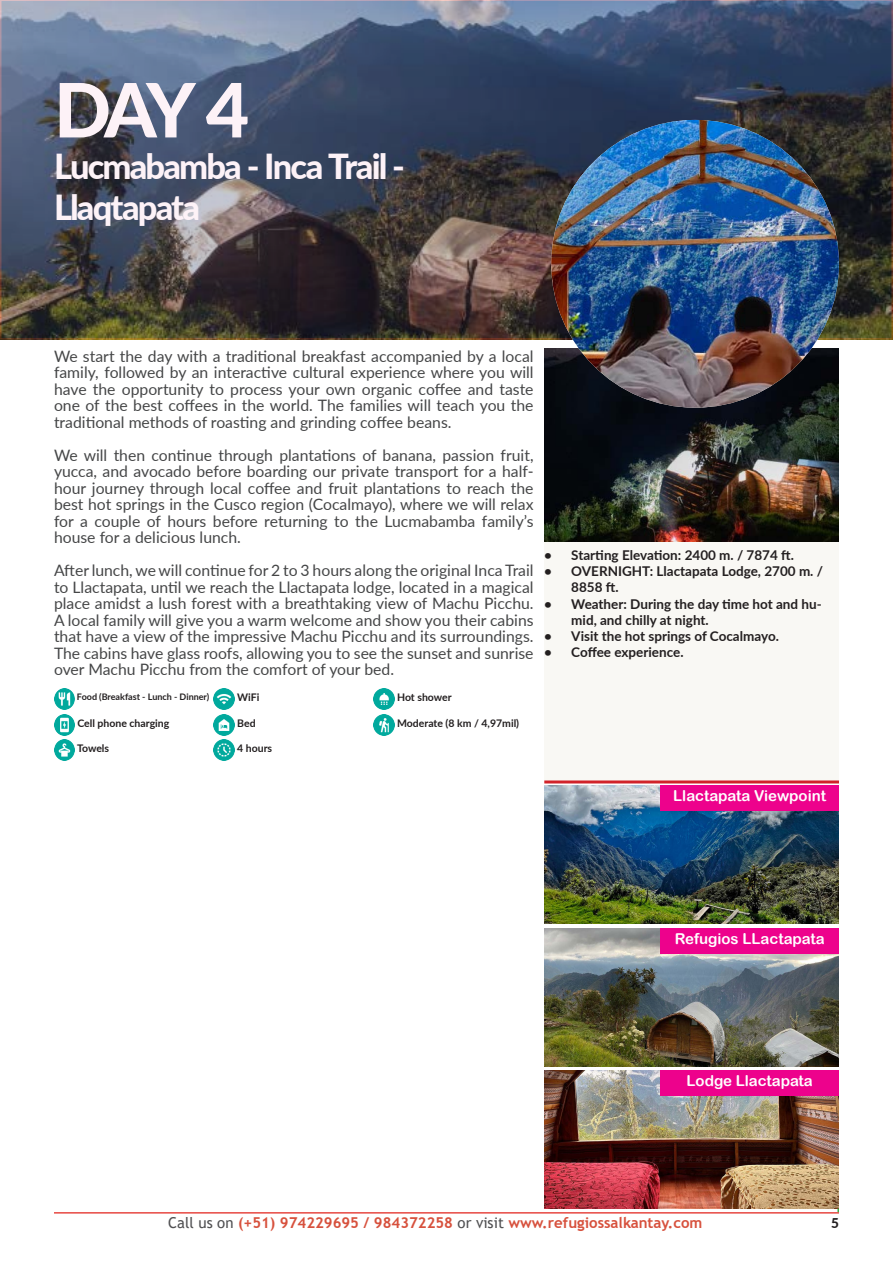
<style>
.page{position:relative;width:893px;height:1263px;background:#fff}
.page>*{position:absolute;margin:0;border:0;box-sizing:border-box;transform-origin:0 0}
.t1{font:800 75px "Lato";color:#fdf2f7}
.t2{font:800 34.5px/41.4px "Lato";letter-spacing:-.055em;color:#fdf2f7}
.t3{font:15.75px/16.5px "Lato";color:#454647;text-align:justify}
.t4{font:700 15px "Trebuchet MS";color:#d7513d}
.t5{font:15px "Arial Rounded MT Bold";color:#fff}
.t6{font:700 13.5px/16.2px "Lato";color:#231f20}
.t7{font:800 13.5px "Lato";color:#231f20}
.t8{font:700 10.5px "Lato";color:#231f20}
.t9{font:700 9px "Lato";color:#231f20}
.s1{font-weight:400;color:#505052}
</style>
<div class="page">
<div style="left:544px;top:542px;width:295px;height:238px;background:#f9f8f4"></div>
<hr style="left:544px;top:780px;width:295px;height:3px;background:#d1232a">
<img style="left:0;top:0;width:893px;height:340px">
<img style="left:544px;top:786px;width:295px;height:138px">
<img style="left:544px;top:928px;width:295px;height:138px">
<img style="left:544px;top:1070px;width:295px;height:138px">
<div style="left:660px;top:786px;width:179px;height:25px;background:#ed028c"></div>
<div style="left:660px;top:928px;width:179px;height:25px;background:#ed028c"></div>
<div style="left:660px;top:1070px;width:179px;height:25px;background:#ed028c"></div>
<img style="left:544px;top:349px;width:295px;height:193px">
<img style="left:551px;top:120px;width:288px;height:288px;border-radius:144px">
<hr style="left:54px;top:1212px;width:785px;height:1px;background:#e74842">
<img style="left:54px;top:689px;width:21px;height:21px">
<img style="left:54px;top:714px;width:21px;height:21px">
<img style="left:54px;top:740px;width:21px;height:21px">
<img style="left:214px;top:689px;width:21px;height:21px">
<img style="left:214px;top:714px;width:21px;height:21px">
<img style="left:214px;top:740px;width:21px;height:21px">
<img style="left:374px;top:689px;width:21px;height:21px">
<img style="left:374px;top:714px;width:21px;height:21px">
<p class="t1" style="left:54px;top:54px;width:197px">DAY 4</p>
<p class="t2" style="left:54px;top:144px;width:353px">Lucmabamba - Inca Trail -<br>Llaqtapata</p>
<p class="t3" style="left:54px;top:347px;width:481px">We start the day with a traditional breakfast accompanied by a local family, followed by an interactive cultural experience where you will have the opportunity to process your own organic coffee and taste one of the best coffees in the world. The families will teach you the traditional methods of roasting and grinding coffee beans.</p>
<p class="t3" style="left:54px;top:446px;width:481px">We will then continue through plantations of banana, passion fruit, yucca, and avocado before boarding our private transport for a half&shy;hour journey through local coffee and fruit plantations to reach the best hot springs in the Cusco region (Cocalmayo), where we will relax for a couple of hours before returning to the Lucmabamba family’s house for a delicious lunch.</p>
<p class="t3" style="left:54px;top:561px;width:481px">After lunch, we will continue for 2 to 3 hours along the original Inca Trail to Llactapata, until we reach the Llactapata lodge, located in a magical place amidst a lush forest with a breathtaking view of Machu Picchu.<br>A local family will give you a warm welcome and show you their cabins that have a view of the impressive Machu Picchu and its surroundings.<br>The cabins have glass roofs, allowing you to see the sunset and sunrise over Machu Picchu from the comfort of your bed.</p>
<p class="t9" style="left:77px;top:690px;width:134px">Food (Breakfast - Lunch - Dinner)</p>
<p class="t8" style="left:77px;top:715px;width:94px">Cell phone charging</p>
<p class="t8" style="left:77px;top:741px;width:34px">Towels</p>
<p class="t8" style="left:237px;top:690px;width:24px">WiFi</p>
<p class="t8" style="left:237px;top:715px;width:20px">Bed</p>
<p class="t8" style="left:237px;top:741px;width:37px">4 hours</p>
<p class="t8" style="left:397px;top:690px;width:56px">Hot shower</p>
<p class="t8" style="left:397px;top:715px;width:124px">Moderate (8 km / 4,97mil)</p>
<p class="t6" style="left:544px;top:546px;width:251px">• Starting Elevation: 2400 m. / 7874 ft.</p>
<p class="t6" style="left:571px;top:563px;width:253px;text-indent:-27px">• OVERNIGHT: Llactapata Lodge, 2700 m. /<br>8858 ft.</p>
<p class="t6" style="left:571px;top:595px;width:252px;text-indent:-27px">• Weather: During the day time hot and hu&shy;mid, and chilly at night.</p>
<p class="t6" style="left:544px;top:627px;width:236px">• Visit the hot springs of Cocalmayo.</p>
<p class="t6" style="left:544px;top:644px;width:141px">• Coffee experience.</p>
<p class="t5" style="left:673px;top:787px;width:154px">Llactapata Viewpoint</p>
<p class="t5" style="left:675px;top:929px;width:151px">Refugios LLactapata</p>
<p class="t5" style="left:686px;top:1072px;width:128px">Lodge Llactapata</p>
<p class="t4" style="left:168px;top:1213px;width:536px"><span class="s1">Call us on</span> (+51) 974229695 / 984372258 <span class="s1">or visit</span> www.refugiossalkantay.com</p>
<p class="t7" style="left:831px;top:1213px;width:9px">5</p>
</div>
